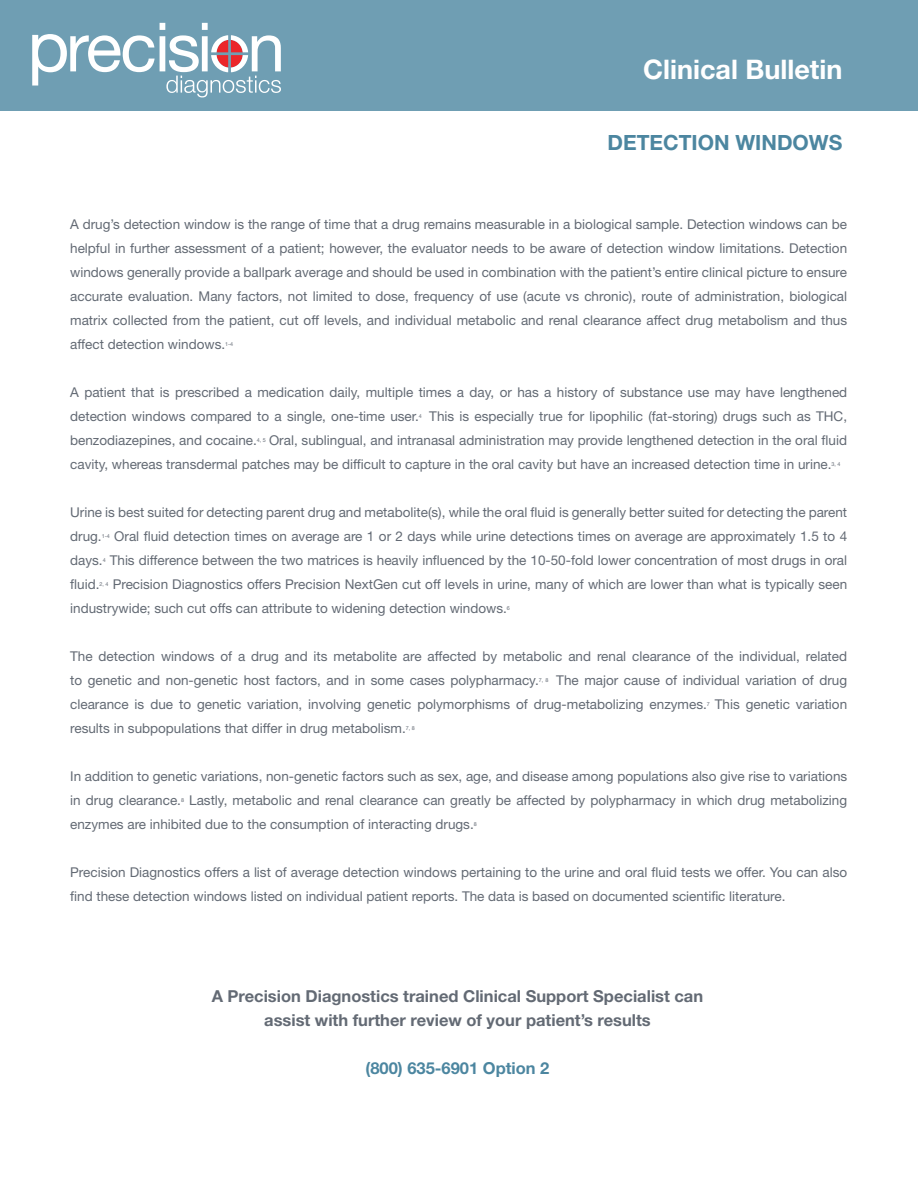
<style>
.page{position:relative;width:918px;height:1188px;background:#fff}
.page>*{position:absolute;margin:0;border:0;box-sizing:border-box;transform-origin:0 0}
.t1{font:700 27px "Helvetica Neue LT Std";color:#fff}
.t2{font:700 21px "Helvetica Neue LT Std";color:#4c86a0}
.t3{font:700 16.5px/24px "Helvetica Neue LT Std";color:#636a74;text-align:center}
.t4{font:700 16.5px "Helvetica Neue LT Std";color:#4c86a0}
.t5{font:13.5px/24px "Helvetica Neue LT Std";color:#636a74}
.t6{font:5.4px "Helvetica Neue LT Std";color:#636a74}
</style>
<div class="page">
<div style="left:0;top:0;width:918px;height:110px;background:#6f9eb3"></div>
<svg style="left:32px;top:23px;width:249px;height:74px"></svg>
<h1 class="t1" style="left:643px;top:53px;width:201px">Clinical Bulletin</h1>
<h2 class="t2" style="left:608px;top:130px;width:236px">DETECTION WINDOWS</h2>
<p class="t5" style="left:70px;top:212px;width:779px;text-align:justify">A drug’s detection window is the range of time that a drug remains measurable in a biological sample. Detection windows can be helpful in further assessment of a patient; however, the evaluator needs to be aware of detection window limitations. Detection windows generally provide a ballpark average and should be used in combination with the patient’s entire clinical picture to ensure accurate evaluation. Many factors, not limited to dose, frequency of use (acute vs chronic), route of administration, biological matrix collected from the patient, cut off levels, and individual metabolic and renal clearance affect drug metabolism and thus affect detection windows.</p>
<p class="t6" style="left:225px;top:341px;width:10px">1-4</p>
<p class="t5" style="left:70px;top:380px;width:779px">A patient that is prescribed a medication daily, multiple times a day, or has a history of substance use may have lengthened detection windows compared to a single, one-time user.</p>
<p class="t6" style="left:419px;top:413px;width:5px">4</p>
<p class="t5" style="left:429px;top:404px;width:419px">This is especially true for lipophilic (fat-storing) drugs such as THC,</p>
<p class="t5" style="left:70px;top:428px;width:778px;text-indent:199px">Oral, sublingual, and intranasal administration may provide lengthened detection in the oral fluid cavity, whereas transdermal patches may be difficult to capture in the oral cavity but have an increased detection time in urine.</p>
<p class="t5" style="left:70px;top:428px;width:188px">benzodiazepines, and cocaine.</p>
<p class="t6" style="left:257px;top:437px;width:11px">4, 5</p>
<p class="t6" style="left:832px;top:461px;width:11px">3, 4</p>
<p class="t5" style="left:70px;top:500px;width:778px">Urine is best suited for detecting parent drug and metabolite(s), while the oral fluid is generally better suited for detecting the parent drug.</p>
<p class="t6" style="left:102px;top:533px;width:10px">1-4</p>
<p class="t5" style="left:114px;top:524px;width:734px">Oral fluid detection times on average are 1 or 2 days while urine detections times on average are approximately 1.5 to 4</p>
<p class="t5" style="left:70px;top:548px;width:34px">days.</p>
<p class="t6" style="left:103px;top:557px;width:5px">4</p>
<p class="t5" style="left:110px;top:548px;width:739px">This difference between the two matrices is heavily influenced by the 10-50-fold lower concentration of most drugs in oral</p>
<p class="t5" style="left:70px;top:572px;width:31px">fluid.</p>
<p class="t6" style="left:99px;top:581px;width:11px">2, 4</p>
<p class="t5" style="left:70px;top:572px;width:778px;text-indent:43px">Precision Diagnostics offers Precision NextGen cut off levels in urine, many of which are lower than what is typically seen industrywide; such cut offs can attribute to widening detection windows.</p>
<p class="t6" style="left:507px;top:605px;width:5px">6</p>
<p class="t5" style="left:70px;top:644px;width:778px">The detection windows of a drug and its metabolite are affected by metabolic and renal clearance of the individual, related to genetic and non-genetic host factors, and in some cases polypharmacy.</p>
<p class="t5" style="left:70px;top:668px;width:778px;text-indent:486px">The major cause of individual variation of drug clearance is due to genetic variation, involving genetic polymorphisms of drug-metabolizing enzymes.</p>
<p class="t6" style="left:539px;top:677px;width:11px">7, 8</p>
<p class="t6" style="left:707px;top:701px;width:5px">7</p>
<p class="t5" style="left:715px;top:692px;width:134px">This genetic variation</p>
<p class="t5" style="left:70px;top:716px;width:337px">results in subpopulations that differ in drug metabolism.</p>
<p class="t6" style="left:406px;top:725px;width:11px">7, 8</p>
<p class="t5" style="left:70px;top:764px;width:779px">In addition to genetic variations, non-genetic factors such as sex, age, and disease among populations also give rise to variations in drug clearance.</p>
<p class="t5" style="left:70px;top:788px;width:778px;text-indent:119px">Lastly, metabolic and renal clearance can greatly be affected by polypharmacy in which drug metabolizing enzymes are inhibited due to the consumption of interacting drugs.</p>
<p class="t6" style="left:181px;top:797px;width:5px">8</p>
<p class="t6" style="left:474px;top:821px;width:5px">8</p>
<p class="t5" style="left:70px;top:860px;width:779px">Precision Diagnostics offers a list of average detection windows pertaining to the urine and oral fluid tests we offer. You can also find these detection windows listed on individual patient reports. The data is based on documented scientific literature.</p>
<p class="t3" style="left:212px;top:983px;width:493px">A Precision Diagnostics trained Clinical Support Specialist can assist with further review of your patient’s results</p>
<p class="t4" style="left:365px;top:1058px;width:186px">(800) 635-6901 Option 2</p>
</div>
